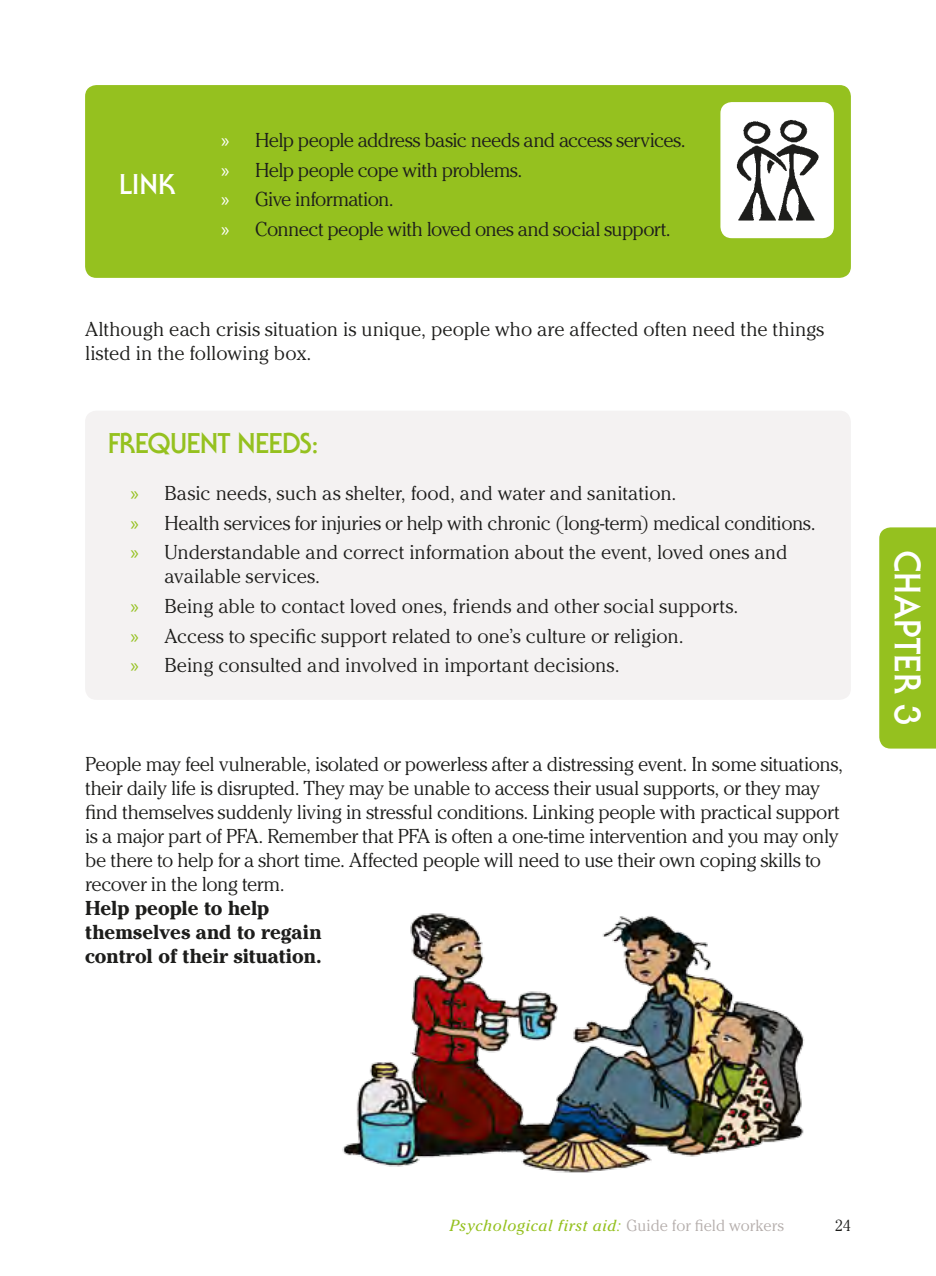
<style>
.page{position:relative;width:936px;height:1276px;background:#fff}
.page>*{position:absolute;margin:0;border:0;box-sizing:border-box;transform-origin:0 0}
.t1{font:700 36px "Serif Gothic Std";color:#fff}
.t2{font:700 28px "Serif Gothic Std";color:#95c11f}
.t3{font:700 28px "Serif Gothic Std";color:#fff}
.t4{font:300 20px/24px "Cheltenham Std";letter-spacing:-.015em;color:#1d1d1b}
.t5{font:300 20px/29.6px "Cheltenham Std";letter-spacing:-.035em;color:#1d1d1b}
.t6{font:700 20px/24px "Cheltenham Std";letter-spacing:-.005em;color:#1d1d1b}
.t7{font:italic 16px "Cheltenham Std";letter-spacing:.035em;color:#95c11f}
.t8{font:300 16px "Cheltenham Std";color:#1d1d1b}
.s1{font-family:"Myriad Pro";font-weight:400;color:#fff}
.s2{font-family:"Myriad Pro";font-weight:400;color:#95c11f}
.s3{font-weight:300;font-style:normal;color:#b5aeac}
</style>
<div class="page">
<div style="left:85px;top:85px;width:765px;height:193px;background:#95c11f;border-radius:11px"></div>
<div style="left:720px;top:102px;width:113px;height:136px;background:#fff;border-radius:11px"></div>
<img style="left:736px;top:119px;width:83px;height:102px">
<div style="left:85px;top:410px;width:765px;height:290px;background:#f4f2f2;border-radius:11px"></div>
<img style="left:342px;top:913px;width:462px;height:260px">
<div style="left:879px;top:527px;width:56px;height:221px;background:#95c11f"></div>
<h2 class="t3" style="left:119px;top:168px;width:58px">LINK</h2>
<p class="t5" style="left:221px;top:125px;width:466px"><span class="s1">»</span> Help people address basic needs and access services. <span class="s1">»</span> Help people cope with problems.<br><span class="s1">»</span> Give information.<br><span class="s1">»</span> Connect people with loved ones and social support.</p>
<p class="t4" style="left:85px;top:317px;width:740px">Although each crisis situation is unique, people who are affected often need the things listed in the following box.</p>
<h2 class="t2" style="left:108px;top:427px;width:213px">FREQUENT NEEDS:</h2>
<p class="t4" style="left:130px;top:478px;width:686px;line-height:29.6px"><span class="s2">»</span> Basic needs, such as shelter, food, and water and sanitation.<br><span class="s2">»</span> Health services for injuries or help with chronic (long-term) medical conditions. <span class="s2">»</span> Understandable and correct information about the event, loved ones and</p>
<p class="t4" style="left:130px;top:561px;width:609px;line-height:29.6px;text-indent:34px">available services.<br><span class="s2">»</span> Being able to contact loved ones, friends and other social supports. <span class="s2">»</span> Access to specific support related to one’s culture or religion.<br><span class="s2">»</span> Being consulted and involved in important decisions.</p>
<p class="t4" style="left:85px;top:751px;width:759px">People may feel vulnerable, isolated or powerless after a distressing event. In some situations, their daily life is disrupted. They may be unable to access their usual supports, or they may find themselves suddenly living in stressful conditions. Linking people with practical support is a major part of PFA. Remember that PFA is often a one-time intervention and you may only be there to help for a short time. Affected people will need to use their own coping skills to recover in the long term.</p>
<p class="t6" style="left:85px;top:895px;width:238px">Help people to help themselves and to regain control of their situation.</p>
<h1 class="t1" style="left:928px;top:550px;width:177px;rotate:90deg">CHAPTER 3</h1>
<p class="t7" style="left:450px;top:1215px;width:335px">Psychological first aid: <span class="s3">Guide for field workers</span></p>
<p class="t8" style="left:835px;top:1215px;width:17px">24</p>
</div>
